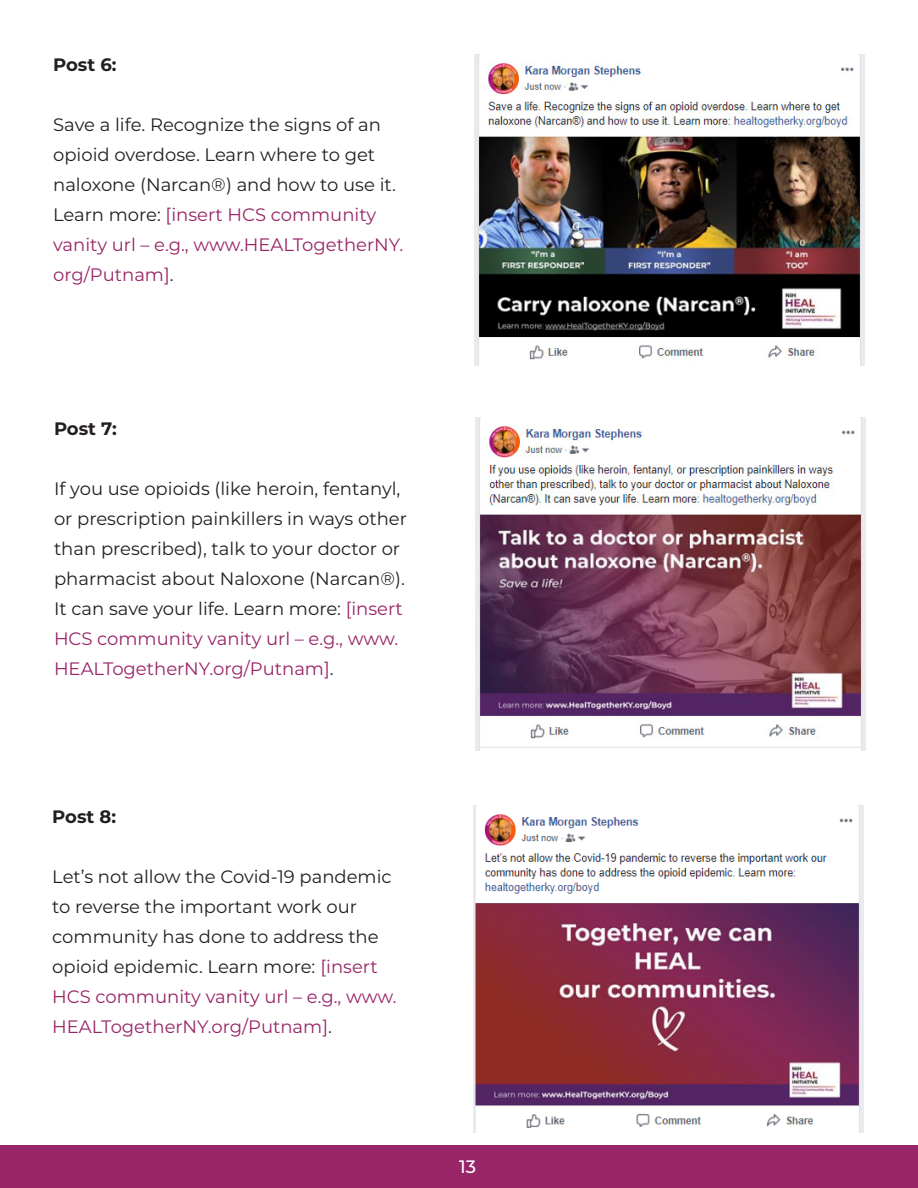
<style>
.page{position:relative;width:918px;height:1188px;background:#fff}
.page>*{position:absolute;margin:0;border:0;box-sizing:border-box;transform-origin:0 0}
.t1{font:18px/30px "Montserrat";color:#231f20}
.t2{font:700 18px "Montserrat";color:#231f20}
.t3{font:500 18px "Montserrat";color:#fff}
.s1{color:#982568}
</style>
<div class="page">
<div style="left:0;top:1145px;width:918px;height:43px;background:#992569"></div>
<img style="left:475px;top:54px;width:390px;height:312px">
<img style="left:475px;top:418px;width:391px;height:332px">
<img style="left:474px;top:806px;width:390px;height:326px">
<p class="t2" style="left:53px;top:52px;width:65px">Post 6:</p>
<p class="t1" style="left:53px;top:109px;width:352px">Save a life. Recognize the signs of an opioid overdose. Learn where to get naloxone (Narcan®) and how to use it.<br>Learn more: <span class="s1">[insert HCS community vanity url – e.g., www.HEALTogetherNY. org/Putnam]</span>.</p>
<p class="t2" style="left:54px;top:416px;width:64px">Post 7:</p>
<p class="t1" style="left:54px;top:473px;width:354px">If you use opioids (like heroin, fentanyl, or prescription painkillers in ways other than prescribed), talk to your doctor or pharmacist about Naloxone (Narcan®).<br>It can save your life. Learn more: <span class="s1">[insert HCS community vanity url – e.g., www.<br>HEALTogetherNY.org/Putnam]</span>.</p>
<p class="t2" style="left:52px;top:804px;width:65px">Post 8:</p>
<p class="t1" style="left:52px;top:861px;width:346px">Let’s not allow the Covid-19 pandemic to reverse the important work our community has done to address the opioid epidemic. Learn more: <span class="s1">[insert HCS community vanity url – e.g., www.<br>HEALTogetherNY.org/Putnam]</span>.</p>
<p class="t3" style="left:459px;top:1154px;width:18px">13</p>
</div>
